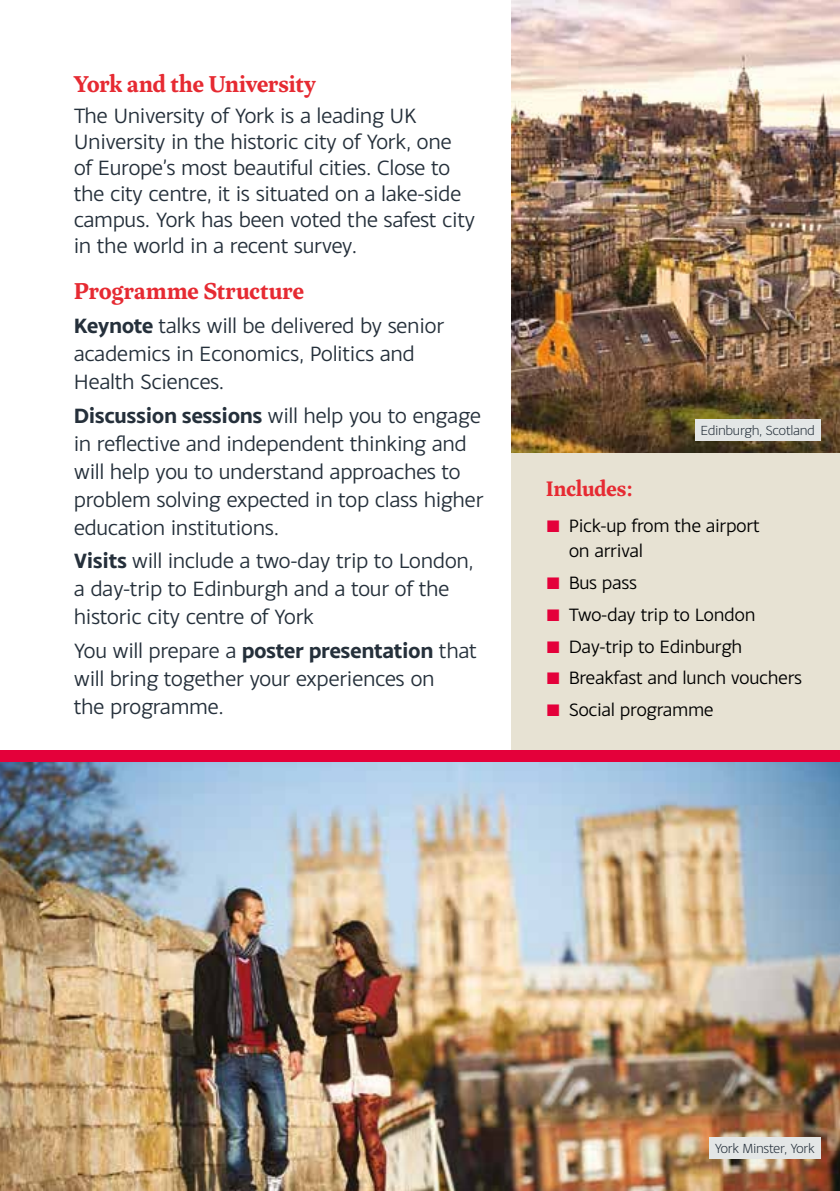
<style>
.page{position:relative;width:840px;height:1191px;background:#fff}
.page>*{position:absolute;margin:0;border:0;box-sizing:border-box;transform-origin:0 0}
.t1{font:700 24px "Inka A Text";letter-spacing:-.025em;color:#e62a32}
.t2{font:22px/28px "Monsal Gothic";letter-spacing:-.02em;color:#25303b}
.t3{font:700 22px "Inka A Text";letter-spacing:-.025em;color:#e62a32}
.t4{font:19px/31.8px "Monsal Gothic";letter-spacing:-.02em;color:#000}
.t5{font:300 14px "Monsal Gothic";letter-spacing:-.03em;color:#25303b}
.s1{font-weight:700}
</style>
<div class="page">
<img style="left:0;top:761px;width:839px;height:430px">
<img style="left:511px;top:0;width:328px;height:454px">
<div style="left:0;top:749px;width:839px;height:12px;background:#e4003a"></div>
<div style="left:511px;top:454px;width:328px;height:295px;background:#e7e2d3"></div>
<div style="left:708px;top:1137px;width:112px;height:22px;background:#e3e6e6"></div>
<div style="left:694px;top:419px;width:126px;height:22px;background:#e3e6e6"></div>
<p class="t1" style="left:74px;top:69px;width:243px">York and the University</p>
<p class="t2" style="left:74px;top:102px;width:403px;line-height:26px">The University of York is a leading UK University in the historic city of York, one of Europe’s most beautiful cities. Close to the city centre, it is situated on a lake-side campus. York has been voted the safest city in the world in a recent survey.</p>
<p class="t1" style="left:74px;top:277px;width:232px">Programme Structure</p>
<p class="t2" style="left:74px;top:311px;width:372px"><span class="s1">Keynote</span> talks will be delivered by senior academics in Economics, Politics and<br>Health Sciences.</p>
<p class="t2" style="left:74px;top:400px;width:411px"><span class="s1">Discussion sessions</span> will help you to engage in reflective and independent thinking and will help you to understand approaches to problem solving expected in top class higher education institutions.</p>
<p class="t2" style="left:74px;top:546px;width:401px"><span class="s1">Visits</span> will include a two-day trip to London, a day-trip to Edinburgh and a tour of the historic city centre of York</p>
<p class="t2" style="left:74px;top:636px;width:404px">You will prepare a <span class="s1">poster presentation</span> that will bring together your experiences on<br>the programme.</p>
<p class="t5" style="left:700px;top:422px;width:116px">Edinburgh, Scotland</p>
<p class="t3" style="left:545px;top:475px;width:88px">Includes:</p>
<p class="t4" style="left:568px;top:513px;width:192px;line-height:25px">Pick-up from the airport on arrival</p>
<p class="t4" style="left:568px;top:566px;width:235px">Bus pass<br>Two-day trip to London<br>Day-trip to Edinburgh<br>Breakfast and lunch vouchers<br>Social programme</p>
<p class="t5" style="left:714px;top:1140px;width:102px">York Minster, York</p>
</div>
